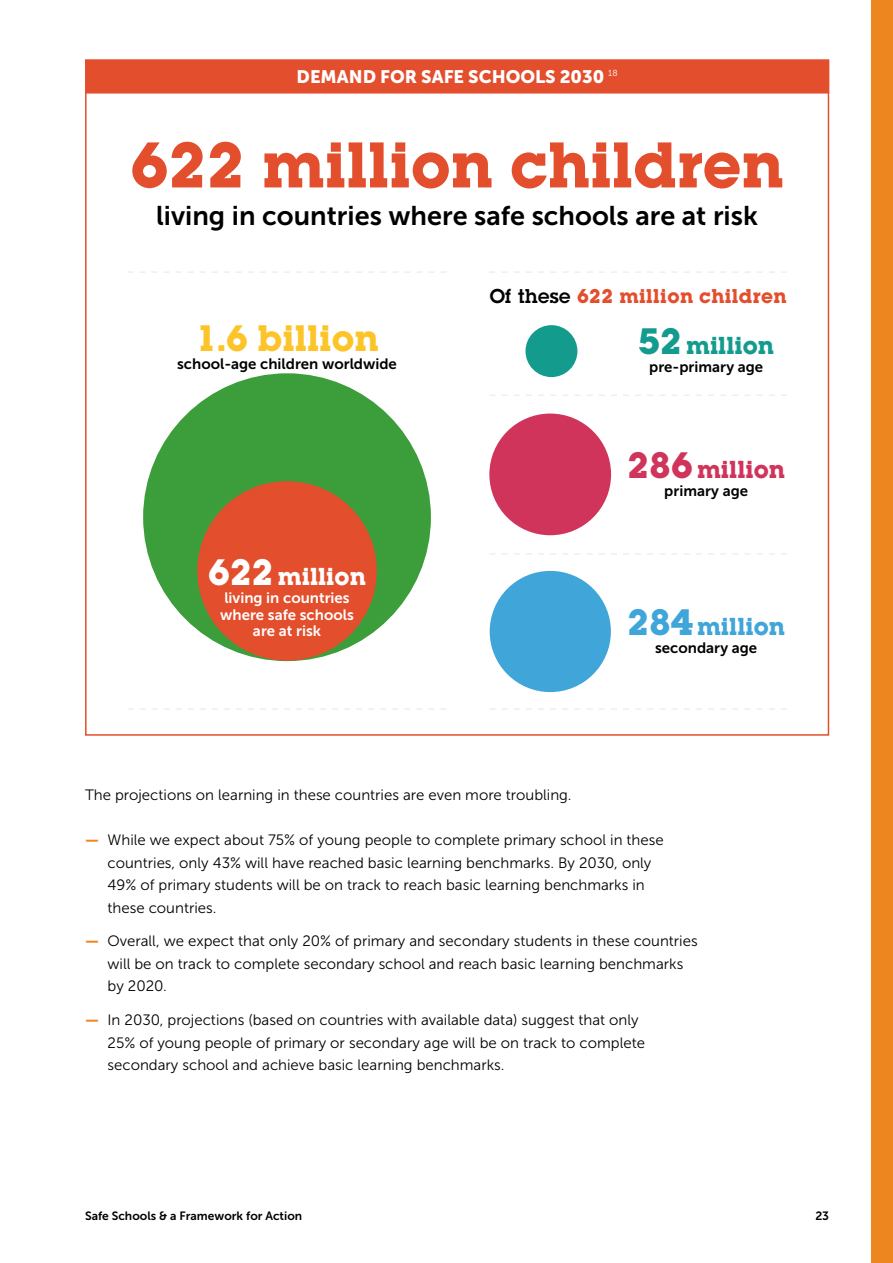
<style>
.page{position:relative;width:893px;height:1263px;background:#fff}
.page>*{position:absolute;margin:0;border:0;box-sizing:border-box;transform-origin:0 0}
.t1{font:700 63px "Lubalin Graph Std";color:#e34e2d}
.t2{font:700 36px "Lubalin Graph Std";color:#fdc429}
.t3{font:27px "Museo Sans 700";color:#000}
.t4{font:700 24px "Lubalin Graph Std";color:#d0345b}
.t5{font:700 24px "Lubalin Graph Std";color:#40a5d9}
.t6{font:700 24px "Lubalin Graph Std";color:#fff}
.t7{font:700 24px "Lubalin Graph Std";color:#139b8e}
.t8{font:700 19.5px "Lubalin Graph Std";letter-spacing:.02em;color:#e34e2d}
.t9{font:18px "Museo Sans 900";color:#fff}
.t10{font:15px/22.5px "Museo Sans 300";color:#000}
.t11{font:15px "Museo Sans 700";color:#000}
.t12{font:15px/16.5px "Museo Sans 700";color:#fff;text-align:center}
.t13{font:12px "Museo Sans 700";color:#000}
.s1{font-size:36px}
.s2{font-weight:600;color:#000}
.s3{font-family:"Museo Sans 900";color:#ee8620}
</style>
<div class="page">
<div style="left:872px;top:0;width:21px;height:1263px;background:#ee8620"></div>
<svg style="left:489px;top:395px;width:298px;height:1px"></svg>
<svg style="left:489px;top:708px;width:298px;height:2px"></svg>
<div style="left:85px;top:60px;width:744px;height:34px;background:#e34e2d;border:2px solid #e34e2d"></div>
<div style="left:489px;top:414px;width:122px;height:121px;background:#d0345b;border-radius:50%"></div>
<div style="left:525px;top:325px;width:52px;height:52px;background:#139b8e;border-radius:50%"></div>
<div style="left:490px;top:571px;width:121px;height:121px;background:#40a5d9;border-radius:50%"></div>
<svg style="left:128px;top:271px;width:318px;height:2px"></svg>
<svg style="left:489px;top:553px;width:298px;height:2px"></svg>
<svg style="left:128px;top:708px;width:318px;height:2px"></svg>
<svg style="left:489px;top:271px;width:298px;height:2px"></svg>
<div style="left:143px;top:373px;width:288px;height:288px;background:#3b9e3a;border-radius:50%"></div>
<div style="left:197px;top:481px;width:180px;height:180px;background:#e34e2d;border-radius:50%"></div>
<p class="t9" style="left:297px;top:66px;width:322px">DEMAND FOR SAFE SCHOOLS 2030 <sup>18</sup></p>
<h1 class="t1" style="left:130px;top:124px;width:655px">622 million children</h1>
<h3 class="t3" style="left:156px;top:201px;width:603px">living in countries where safe schools are at risk</h3>
<h2 class="t2" style="left:195px;top:315px;width:185px">1.6 billion</h2>
<p class="t11" style="left:177px;top:355px;width:221px">school-age children worldwide</p>
<h3 class="t6" style="left:208px;top:561px;width:159px"><span class="s1">622</span> million</h3>
<p class="t12" style="left:220px;top:590px;width:135px">living in countries where safe schools are at risk</p>
<h3 class="t8" style="left:490px;top:284px;width:299px"><span class="s2">Of these</span> 622 million children</h3>
<h3 class="t7" style="left:638px;top:330px;width:137px"><span class="s1">52</span> million</h3>
<p class="t11" style="left:649px;top:359px;width:116px">pre-primary age</p>
<h3 class="t4" style="left:627px;top:454px;width:159px"><span class="s1">286</span> million</h3>
<p class="t11" style="left:664px;top:482px;width:85px">primary age</p>
<h3 class="t5" style="left:627px;top:611px;width:159px"><span class="s1">284</span> million</h3>
<p class="t11" style="left:655px;top:639px;width:104px">secondary age</p>
<p class="t10" style="left:85px;top:784px;width:488px">The projections on learning in these countries are even more troubling.</p>
<p class="t10" style="left:108px;top:829px;width:558px;text-indent:-22px"><span class="s3">—</span> While we expect about 75% of young people to complete primary school in these countries, only 43% will have reached basic learning benchmarks. By 2030, only 49% of primary students will be on track to reach basic learning benchmarks in these countries.</p>
<p class="t10" style="left:108px;top:930px;width:592px;text-indent:-22px"><span class="s3">—</span> Overall, we expect that only 20% of primary and secondary students in these countries will be on track to complete secondary school and reach basic learning benchmarks by 2020.</p>
<p class="t10" style="left:108px;top:1009px;width:539px;text-indent:-22px"><span class="s3">—</span> In 2030, projections (based on countries with available data) suggest that only<br>25% of young people of primary or secondary age will be on track to complete secondary school and achieve basic learning benchmarks.</p>
<p class="t13" style="left:85px;top:1209px;width:219px">Safe Schools &amp; a Framework for Action</p>
<p class="t13" style="left:815px;top:1209px;width:15px">23</p>
</div>
